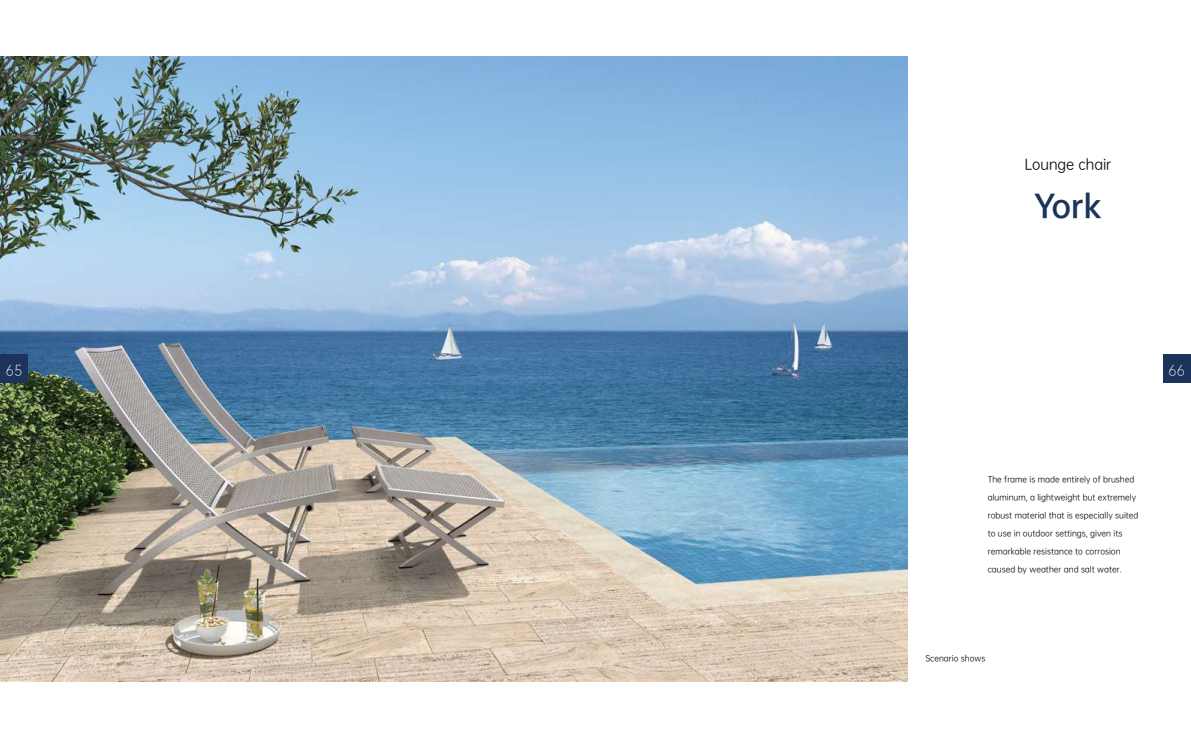
<style>
.page{position:relative;width:1191px;height:738px;background:#fff}
.page>*{position:absolute;margin:0;border:0;box-sizing:border-box;transform-origin:0 0}
.t1{font:30px "OPPO Sans B";color:#1c335b}
.t2{font:14px "OPPO Sans R";color:#000}
.t3{font:14px "OPPO Sans L";color:#fff}
.t4{font:8px "OPPO Sans R";color:#000}
</style>
<div class="page">
<img style="left:0;top:57px;width:907px;height:623px">
<div style="left:0;top:354px;width:28px;height:29px;background:#1c335b"></div>
<div style="left:1162px;top:354px;width:29px;height:29px;background:#1c335b"></div>
<h2 class="t2" style="left:1024px;top:153px;width:88px">Lounge chair</h2>
<h1 class="t1" style="left:1034px;top:180px;width:69px">York</h1>
<h2 class="t3" style="left:6px;top:359px;width:18px">65</h2>
<h2 class="t3" style="left:1168px;top:359px;width:18px">66</h2>
<p class="t4" style="left:987px;top:473px;width:148px">The frame is made entirely of brushed</p>
<p class="t4" style="left:987px;top:491px;width:150px">aluminum, a lightweight but extremely</p>
<p class="t4" style="left:987px;top:509px;width:152px">robust material that is especially suited</p>
<p class="t4" style="left:987px;top:527px;width:136px">to use in outdoor settings, given its</p>
<p class="t4" style="left:987px;top:545px;width:134px">remarkable resistance to corrosion</p>
<p class="t4" style="left:987px;top:563px;width:136px">caused by weather and salt water.</p>
<p class="t4" style="left:925px;top:651px;width:61px">Scenario shows</p>
</div>
